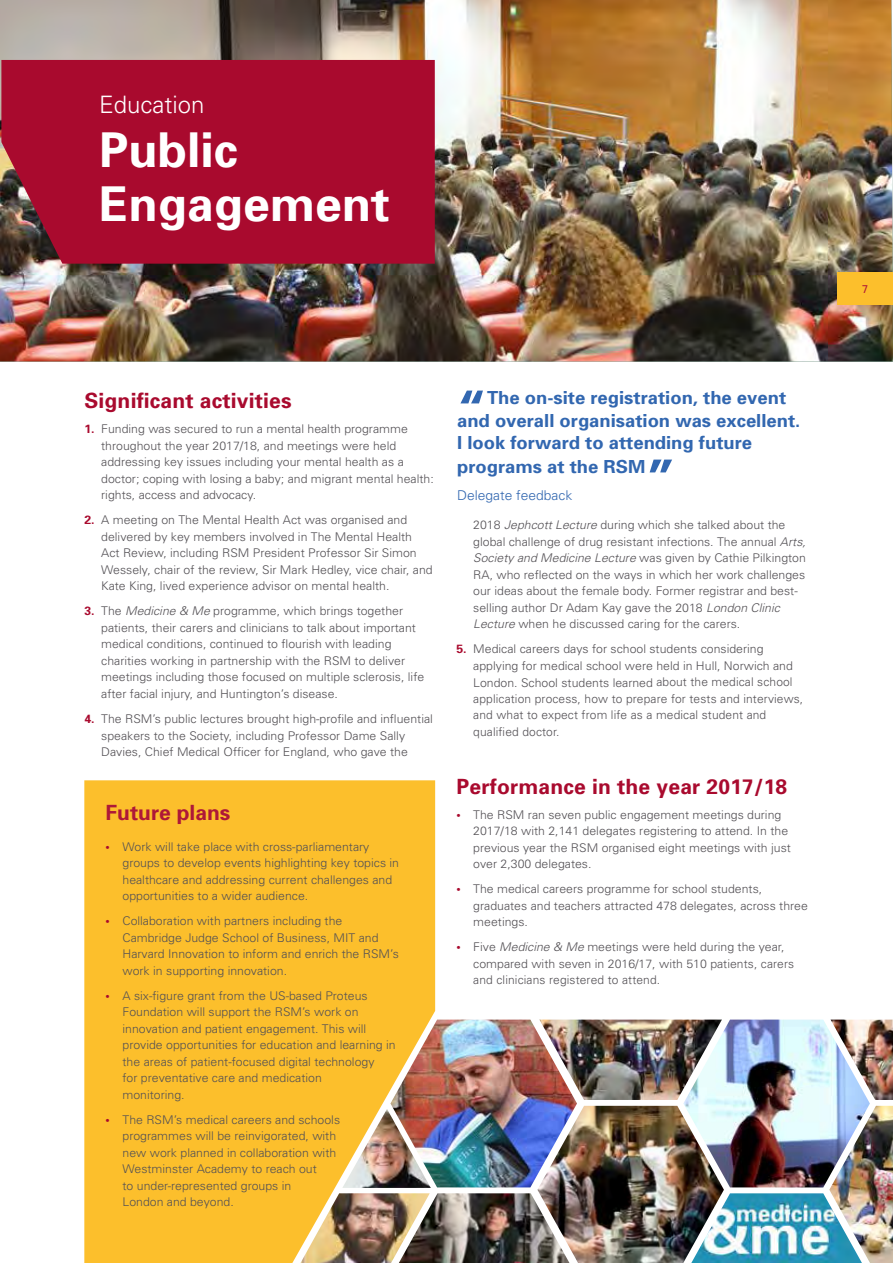
<style>
.page{position:relative;width:893px;height:1263px;background:#fff}
.page>*{position:absolute;margin:0;border:0;box-sizing:border-box;transform-origin:0 0}
.t1{font:700 52.5px "Univers";color:#3267b0}
.t2{font:700 48px/54px "Univers";color:#fff}
.t3{font:300 24px "Univers";color:#fff}
.t4{font:700 21px "Univers";letter-spacing:.01em;color:#a90a2e}
.t5{font:700 21px "Univers";color:#ae1838}
.t6{font:700 18px/23px "Univers";color:#3267b0}
.t7{font:300 13.5px "Univers";color:#3267b0}
.t8{font:300 12px/16.5px "Univers";color:#545155}
.t9{font:11.25px "Univers";color:#ae1838}
.s1{font-weight:700;color:#a90a2e}
.s2{font-style:italic}
</style>
<div class="page">
<img style="left:0;top:0;width:893px;height:361px">
<img style="left:683px;top:1019px;width:187px;height:168px">
<img style="left:435px;top:1193px;width:102px;height:70px">
<img style="left:830px;top:1019px;width:63px;height:81px">
<img style="left:577px;top:1019px;width:145px;height:81px">
<img style="left:724px;top:1193px;width:105px;height:70px">
<img style="left:829px;top:1106px;width:64px;height:157px">
<img style="left:435px;top:1019px;width:142px;height:168px">
<img style="left:537px;top:1106px;width:187px;height:157px">
<svg style="left:84px;top:780px;width:351px;height:483px;background:#f3ba35"></svg>
<div style="left:1px;top:60px;width:434px;height:204px;background:#a90a2e"></div>
<div style="left:838px;top:272px;width:55px;height:33px;background:#fcbf2c"></div>
<h3 class="t3" style="left:99px;top:90px;width:107px">Education</h3>
<h2 class="t2" style="left:99px;top:122px;width:292px">Public<br>Engagement</h2>
<h3 class="t4" style="left:84px;top:387px;width:209px">Significant activities</h3>
<p class="t8" style="left:101px;top:421px;width:334px;text-indent:-17px"><span class="s1">1.</span> Funding was secured to run a mental health programme throughout the year 2017/18, and meetings were held addressing key issues including your mental health as a doctor; coping with losing a baby; and migrant mental health: rights, access and advocacy.</p>
<p class="t8" style="left:101px;top:512px;width:333px;text-indent:-17px"><span class="s1">2.</span> A meeting on The Mental Health Act was organised and delivered by key members involved in The Mental Health Act Review, including RSM President Professor Sir Simon Wessely, chair of the review, Sir Mark Hedley, vice chair, and Kate King, lived experience advisor on mental health.</p>
<p class="t8" style="left:101px;top:603px;width:325px;text-indent:-17px"><span class="s1">3.</span> The <span class="s2">Medicine &amp; Me</span> programme, which brings together patients, their carers and clinicians to talk about important medical conditions, continued to flourish with leading charities working in partnership with the RSM to deliver meetings including those focused on multiple sclerosis, life after facial injury, and Huntington’s disease.</p>
<p class="t8" style="left:101px;top:710px;width:333px;text-indent:-17px"><span class="s1">4.</span> The RSM’s public lectures brought high-profile and influential speakers to the Society, including Professor Dame Sally<br>Davies, Chief Medical Officer for England, who gave the</p>
<h3 class="t5" style="left:106px;top:799px;width:126px">Future plans</h3>
<p class="t8" style="left:122px;top:838px;width:278px;text-indent:-17px"><span class="s1">•</span> Work will take place with cross-parliamentary groups to develop events highlighting key topics in healthcare and addressing current challenges and opportunities to a wider audience.</p>
<p class="t8" style="left:122px;top:912px;width:278px;text-indent:-17px"><span class="s1">•</span> Collaboration with partners including the Cambridge Judge School of Business, MIT and Harvard Innovation to inform and enrich the RSM’s work in supporting innovation.</p>
<p class="t8" style="left:122px;top:987px;width:275px;text-indent:-17px"><span class="s1">•</span> A six-figure grant from the US-based Proteus Foundation will support the RSM’s work on innovation and patient engagement. This will provide opportunities for education and learning in the areas of patient-focused digital technology<br>for preventative care and medication<br>monitoring.</p>
<p class="t8" style="left:122px;top:1111px;width:219px;text-indent:-17px"><span class="s1">•</span> The RSM’s medical careers and schools programmes will be reinvigorated, with new work planned in collaboration with Westminster Academy to reach out<br>to under-represented groups in<br>London and beyond.</p>
<h1 class="t1" style="left:457px;top:376px;width:31px">“</h1>
<h3 class="t6" style="left:457px;top:386px;width:345px;text-indent:30px">The on-site registration, the event and overall organisation was excellent.<br>I look forward to attending future programs at the RSM</h3>
<p class="t7" style="left:457px;top:487px;width:117px">Delegate feedback</p>
<h1 class="t1" style="left:646px;top:445px;width:31px">”</h1>
<p class="t8" style="left:473px;top:517px;width:334px">2018 <span class="s2">Jephcott Lecture</span> during which she talked about the global challenge of drug resistant infections. The annual <span class="s2">Arts, Society and Medicine Lecture</span> was given by Cathie Pilkington RA, who reflected on the ways in which her work challenges our ideas about the female body. Former registrar and best&shy;selling author Dr Adam Kay gave the 2018 <span class="s2">London Clinic Lecture</span> when he discussed caring for the carers.</p>
<p class="t8" style="left:473px;top:641px;width:331px;text-indent:-17px"><span class="s1">5.</span> Medical careers days for school students considering applying for medical school were held in Hull, Norwich and London. School students learned about the medical school application process, how to prepare for tests and interviews, and what to expect from life as a medical student and qualified doctor.</p>
<h3 class="t4" style="left:456px;top:772px;width:332px">Performance in the year 2017/18</h3>
<p class="t8" style="left:473px;top:806px;width:319px;text-indent:-17px"><span class="s1">•</span> The RSM ran seven public engagement meetings during 2017/18 with 2,141 delegates registering to attend. In the previous year the RSM organised eight meetings with just over 2,300 delegates.</p>
<p class="t8" style="left:473px;top:880px;width:336px;text-indent:-17px"><span class="s1">•</span> The medical careers programme for school students, graduates and teachers attracted 478 delegates, across three meetings.</p>
<p class="t8" style="left:473px;top:938px;width:322px;text-indent:-17px"><span class="s1">•</span> Five <span class="s2">Medicine &amp; Me</span> meetings were held during the year, compared with seven in 2016/17, with 510 patients, carers and clinicians registered to attend.</p>
<p class="t9" style="left:862px;top:282px;width:8px">7</p>
</div>
